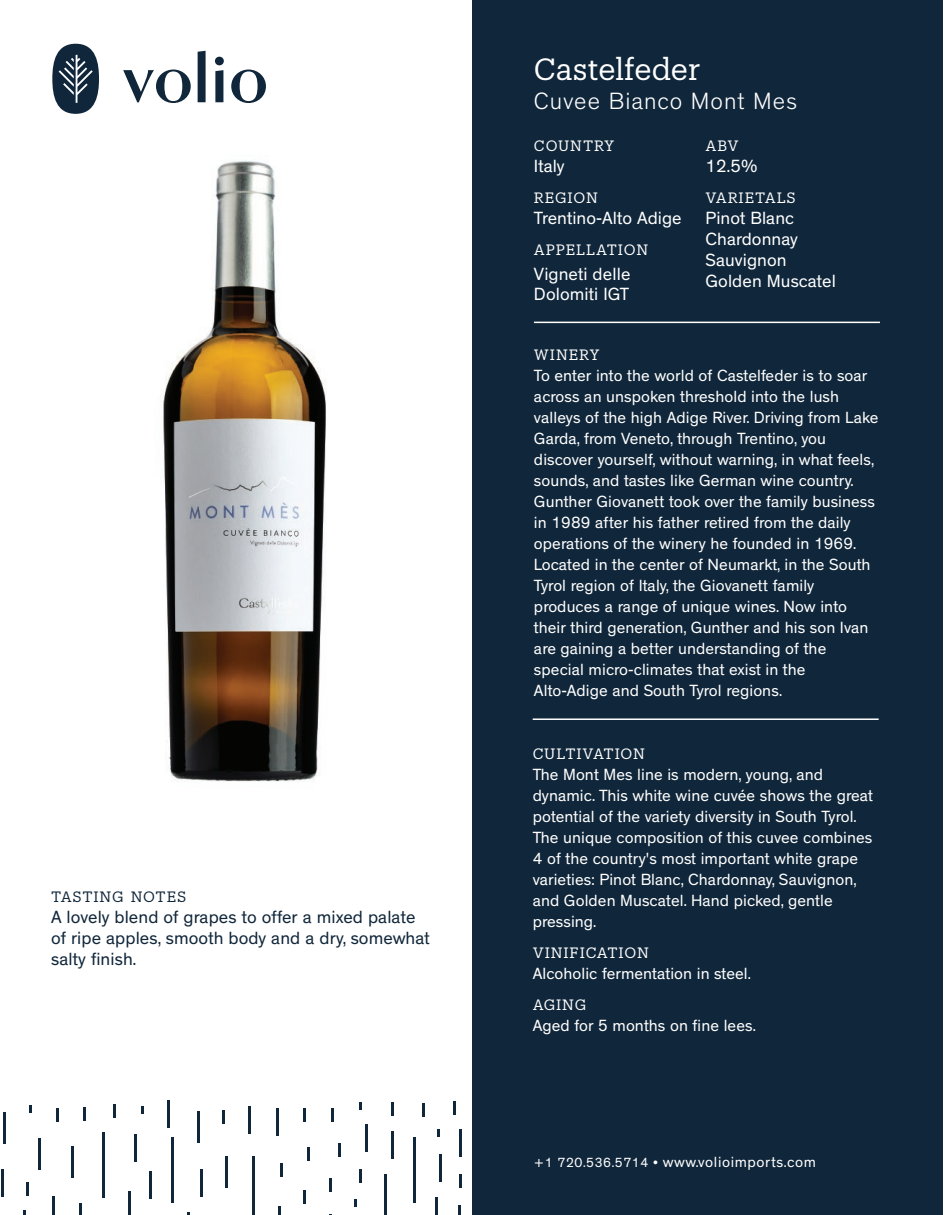
<style>
.page{position:relative;width:945px;height:1215px;background:#fff}
.page>*{position:absolute;margin:0;border:0;box-sizing:border-box;transform-origin:0 0}
.t1{font:30px "Produkt";letter-spacing:-.005em;color:#fff}
.t2{font:300 24px "Theinhardt";letter-spacing:.04em;color:#fff}
.t3{font:18px/21px "Theinhardt";letter-spacing:.005em;color:#fff}
.t4{font:18px/21px "Theinhardt";letter-spacing:.005em;color:#10263a}
.t5{font:16.5px/21px "Theinhardt";letter-spacing:.005em;color:#fff}
.t6{font:15px "Theinhardt";letter-spacing:.04em;color:#fff}
.t7{font:14.7px "Produkt";letter-spacing:.06em;color:#fff}
.t8{font:14.7px "Produkt";letter-spacing:.045em;color:#10263a}
.s1{font-size:13.5px}
</style>
<div class="page">
<img style="left:163px;top:97px;width:163px;height:685px">
<div style="left:472px;top:0;width:471px;height:1215px;background:#10263a"></div>
<hr style="left:534px;top:322px;width:346px;height:1px;background:#fff">
<hr style="left:533px;top:718px;width:346px;height:2px;background:#fff">
<svg style="left:52px;top:44px;width:47px;height:70px"></svg>
<svg style="left:198px;top:51px;width:8px;height:51px"></svg>
<svg style="left:215px;top:57px;width:9px;height:45px"></svg>
<svg style="left:123px;top:70px;width:68px;height:33px"></svg>
<svg style="left:231px;top:70px;width:35px;height:33px"></svg>
<hr style="left:276px;top:1109px;width:3px;height:27px;background:#10263a">
<hr style="left:248px;top:1106px;width:3px;height:27px;background:#10263a">
<hr style="left:1px;top:1170px;width:3px;height:27px;background:#10263a">
<hr style="left:128px;top:1191px;width:3px;height:24px;background:#10263a">
<hr style="left:439px;top:1154px;width:2px;height:27px;background:#10263a">
<hr style="left:200px;top:1169px;width:2px;height:27px;background:#10263a">
<hr style="left:168px;top:1100px;width:2px;height:27px;background:#10263a">
<hr style="left:134px;top:1134px;width:3px;height:27px;background:#10263a">
<hr style="left:391px;top:1132px;width:3px;height:27px;background:#10263a">
<hr style="left:459px;top:1129px;width:3px;height:27px;background:#10263a">
<hr style="left:149px;top:1171px;width:3px;height:27px;background:#10263a">
<hr style="left:365px;top:1124px;width:3px;height:27px;background:#10263a">
<hr style="left:252px;top:1156px;width:3px;height:59px;background:#10263a">
<svg style="left:435px;top:1197px;width:2px;height:18px"></svg>
<svg style="left:278px;top:1206px;width:2px;height:9px"></svg>
<hr style="left:172px;top:1137px;width:2px;height:66px;background:#10263a">
<hr style="left:384px;top:1174px;width:3px;height:41px;background:#10263a">
<hr style="left:52px;top:1196px;width:3px;height:19px;background:#10263a">
<svg style="left:458px;top:1206px;width:3px;height:9px"></svg>
<hr style="left:414px;top:1137px;width:2px;height:65px;background:#10263a">
<hr style="left:102px;top:1132px;width:3px;height:66px;background:#10263a">
<hr style="left:113px;top:1104px;width:3px;height:14px;background:#10263a">
<hr style="left:391px;top:1102px;width:3px;height:14px;background:#10263a">
<svg style="left:303px;top:1191px;width:3px;height:13px"></svg>
<svg style="left:79px;top:1203px;width:3px;height:12px"></svg>
<svg style="left:330px;top:1178px;width:2px;height:13px"></svg>
<svg style="left:359px;top:1169px;width:3px;height:13px"></svg>
<svg style="left:83px;top:1107px;width:3px;height:13px"></svg>
<svg style="left:338px;top:1144px;width:3px;height:13px"></svg>
<svg style="left:459px;top:1175px;width:3px;height:13px"></svg>
<svg style="left:281px;top:1163px;width:2px;height:14px"></svg>
<hr style="left:307px;top:1147px;width:3px;height:14px;background:#10263a">
<hr style="left:56px;top:1108px;width:3px;height:14px;background:#10263a">
<hr style="left:331px;top:1108px;width:3px;height:14px;background:#10263a">
<hr style="left:222px;top:1110px;width:3px;height:14px;background:#10263a">
<svg style="left:454px;top:1102px;width:2px;height:13px"></svg>
<hr style="left:26px;top:1182px;width:3px;height:14px;background:#10263a">
<svg style="left:422px;top:1104px;width:3px;height:13px"></svg>
<hr style="left:303px;top:1108px;width:3px;height:14px;background:#10263a">
<hr style="left:198px;top:1111px;width:2px;height:31px;background:#10263a">
<hr style="left:38px;top:1138px;width:3px;height:31px;background:#10263a">
<hr style="left:71px;top:1147px;width:2px;height:31px;background:#10263a">
<hr style="left:3px;top:1112px;width:3px;height:31px;background:#10263a">
<hr style="left:226px;top:1157px;width:2px;height:31px;background:#10263a">
<svg style="left:438px;top:1129px;width:2px;height:8px"></svg>
<svg style="left:354px;top:1199px;width:3px;height:8px"></svg>
<svg style="left:29px;top:1106px;width:3px;height:7px"></svg>
<svg style="left:141px;top:1106px;width:3px;height:7px"></svg>
<svg style="left:359px;top:1102px;width:3px;height:8px"></svg>
<p class="t8" style="left:51px;top:887px;width:137px">TASTING NOTES</p>
<p class="t4" style="left:51px;top:907px;width:380px">A lovely blend of grapes to offer a mixed palate of ripe apples, smooth body and a dry, somewhat salty finish.</p>
<h1 class="t1" style="left:534px;top:49px;width:169px">Castelfeder</h1>
<h2 class="t2" style="left:534px;top:87px;width:265px">Cuvee Bianco Mont Mes</h2>
<p class="t7" style="left:534px;top:135px;width:82px">COUNTRY</p>
<p class="t3" style="left:534px;top:156px;width:32px">Italy</p>
<p class="t7" style="left:534px;top:187px;width:66px">REGION</p>
<p class="t3" style="left:534px;top:208px;width:149px">Trentino-Alto Adige</p>
<p class="t7" style="left:534px;top:240px;width:116px">APPELLATION</p>
<p class="t3" style="left:534px;top:265px;width:98px;line-height:19.5px">Vigneti delle<br>Dolomiti IGT</p>
<p class="t7" style="left:705px;top:135px;width:35px">ABV</p>
<p class="t3" style="left:705px;top:156px;width:54px">12.5%</p>
<p class="t7" style="left:705px;top:187px;width:92px">VARIETALS</p>
<p class="t3" style="left:705px;top:208px;width:132px">Pinot Blanc<br>Chardonnay<br>Sauvignon<br>Golden Muscatel</p>
<p class="t7" style="left:534px;top:344px;width:67px">WINERY</p>
<p class="t5" style="left:534px;top:365px;width:346px">To enter into the world of Castelfeder is to soar across an unspoken threshold into the lush valleys of the high Adige River. Driving from Lake Garda, from Veneto, through Trentino, you discover yourself, without warning, in what feels, sounds, and tastes like German wine country.<br>Gunther Giovanett took over the family business in 1989 after his father retired from the daily operations of the winery he founded in 1969.<br>Located in the center of Neumarkt, in the South Tyrol region of Italy, the Giovanett family produces a range of unique wines. Now into their third generation, Gunther and his son Ivan are gaining a better understanding of the special micro-climates that exist in the Alto-Adige and South Tyrol regions.</p>
<p class="t7" style="left:533px;top:744px;width:114px">CULTIVATION</p>
<p class="t5" style="left:533px;top:765px;width:342px">The Mont Mes line is modern, young, and dynamic. This white wine cuvée shows the great potential of the variety diversity in South Tyrol.<br>The unique composition of this cuvee combines 4 of the country's most important white grape varieties: Pinot Blanc, Chardonnay, Sauvignon, and Golden Muscatel. Hand picked, gentle pressing.</p>
<p class="t7" style="left:533px;top:943px;width:118px">VINIFICATION</p>
<p class="t5" style="left:533px;top:964px;width:220px">Alcoholic fermentation in steel.</p>
<p class="t7" style="left:533px;top:995px;width:55px">AGING</p>
<p class="t5" style="left:533px;top:1016px;width:225px">Aged for 5 months on fine lees.</p>
<p class="t6" style="left:534px;top:1153px;width:284px"><span class="s1">+1 720.536.5714 •</span> www.volioimports.com</p>
</div>
